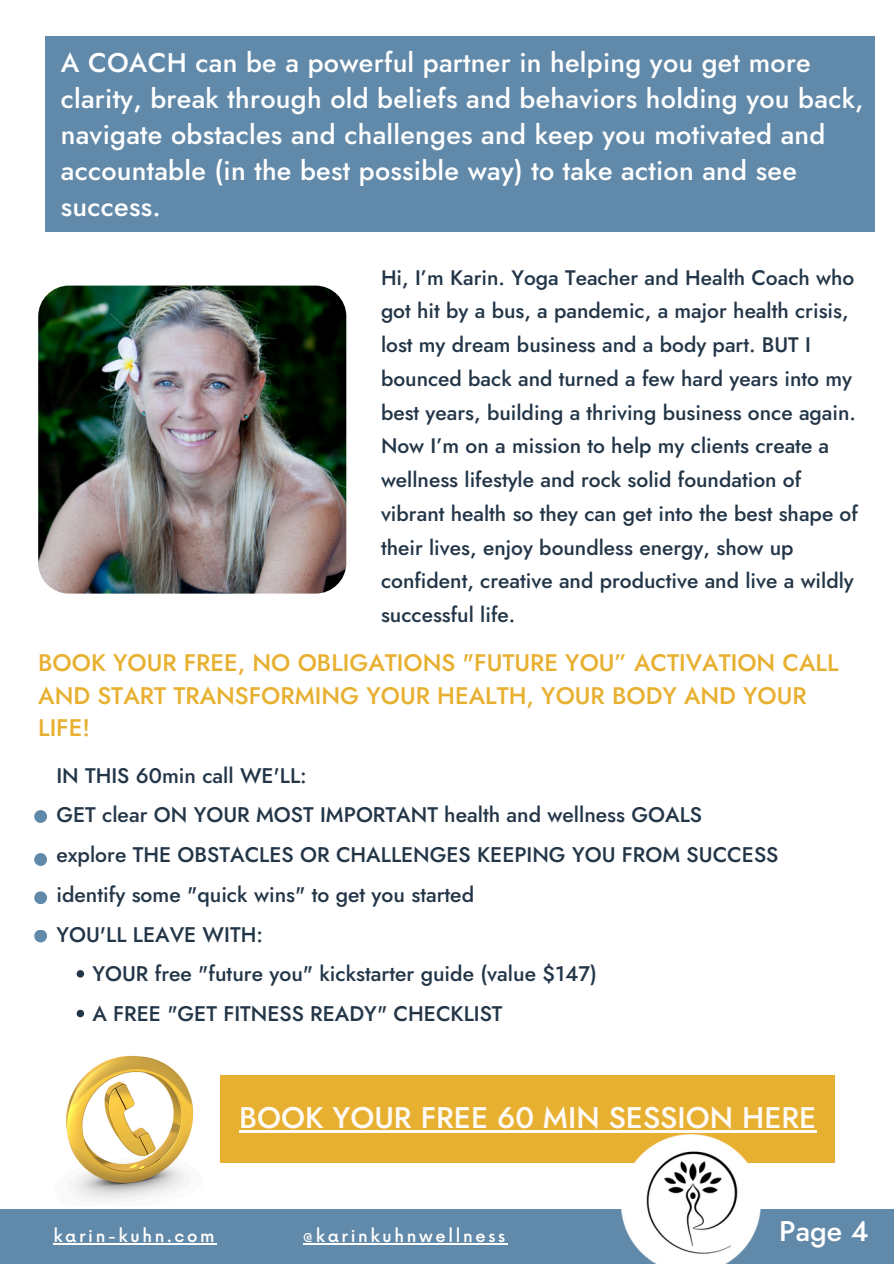
<style>
.page{position:relative;width:894px;height:1264px;background:#fff}
.page>*{position:absolute;margin:0;border:0;box-sizing:border-box;transform-origin:0 0}
.t1{font:500 29.85px "Jost";color:#fefbf7}
.t2{font:500 28.5px "Jost";color:#fff}
.t3{font:500 27px/36px "Jost";letter-spacing:.01em;color:#fff}
.t4{font:500 24px/32.7px "Jost";color:#e8b030}
.t5{font:500 21.15px/39.8px "Jost";color:#233648}
.t6{font:500 21px/33.8px "Jost";color:#233648}
.t7{font:500 16.5px "Now";letter-spacing:.16em;color:#fff}
</style>
<div class="page">
<div style="left:58px;top:1075px;width:776px;height:87px;background:#e8b030"></div>
<div style="left:0;top:1209px;width:893px;height:54px;background:#6189a9"></div>
<img style="left:621px;top:1134px;width:138px;height:129px">
<img style="left:38px;top:285px;width:308px;height:308px;border-radius:31px">
<div style="left:46px;top:37px;width:828px;height:195px;background:#6189a9"></div>
<svg style="left:77px;top:970px;width:7px;height:7px"></svg>
<svg style="left:77px;top:1009px;width:7px;height:8px"></svg>
<div style="left:34px;top:891px;width:13px;height:13px;background:#6189a9;border-radius:50%"></div>
<div style="left:34px;top:853px;width:13px;height:13px;background:#6189a9;border-radius:50%"></div>
<div style="left:34px;top:929px;width:13px;height:13px;background:#6189a9;border-radius:50%"></div>
<div style="left:34px;top:810px;width:13px;height:13px;background:#6189a9;border-radius:50%"></div>
<img style="left:58px;top:1055px;width:161px;height:145px">
<hr style="left:53px;top:1243px;width:164px;height:1px;background:#fff">
<hr style="left:303px;top:1243px;width:204px;height:1px;background:#fff">
<hr style="left:239px;top:1130px;width:577px;height:2px;background:#fefbf7">
<p class="t3" style="left:61px;top:44px;width:804px">A COACH can be a powerful partner in helping you get more clarity, break through old beliefs and behaviors holding you back, navigate obstacles and challenges and keep you motivated and accountable (in the best possible way) to take action and see success.</p>
<p class="t6" style="left:381px;top:260px;width:478px">Hi, I’m Karin. Yoga Teacher and Health Coach who got hit by a bus, a pandemic, a major health crisis, lost my dream business and a body part. BUT I bounced back and turned a few hard years into my best years, building a thriving business once again.<br>Now I’m on a mission to help my clients create a wellness lifestyle and rock solid foundation of vibrant health so they can get into the best shape of their lives, enjoy boundless energy, show up confident, creative and productive and live a wildly successful life.</p>
<p class="t4" style="left:38px;top:646px;width:801px">BOOK YOUR FREE, NO OBLIGATIONS "FUTURE YOU” ACTIVATION CALL<br>AND START TRANSFORMING YOUR HEALTH, YOUR BODY AND YOUR<br>LIFE!</p>
<h4 class="t5" style="left:56px;top:755px;width:723px">IN THIS 60min call WE'LL:<br>GET clear ON YOUR MOST IMPORTANT health and wellness GOALS<br>explore THE OBSTACLES OR CHALLENGES KEEPING YOU FROM SUCCESS identify some "quick wins" to get you started<br>YOU'LL LEAVE WITH:</h4>
<h3 class="t5" style="left:92px;top:954px;width:506px">YOUR free "future you" kickstarter guide (value $147)</h3>
<h4 class="t5" style="left:92px;top:993px;width:411px">A FREE "GET FITNESS READY" CHECKLIST</h4>
<h1 class="t1" style="left:239px;top:1096px;width:578px">BOOK YOUR FREE 60 MIN SESSION HERE</h1>
<p class="t7" style="left:53px;top:1227px;width:162px">karin-kuhn.com</p>
<p class="t7" style="left:303px;top:1227px;width:203px">@karinkuhnwellness</p>
<p class="t2" style="left:779px;top:1210px;width:91px">Page 4</p>
</div>
